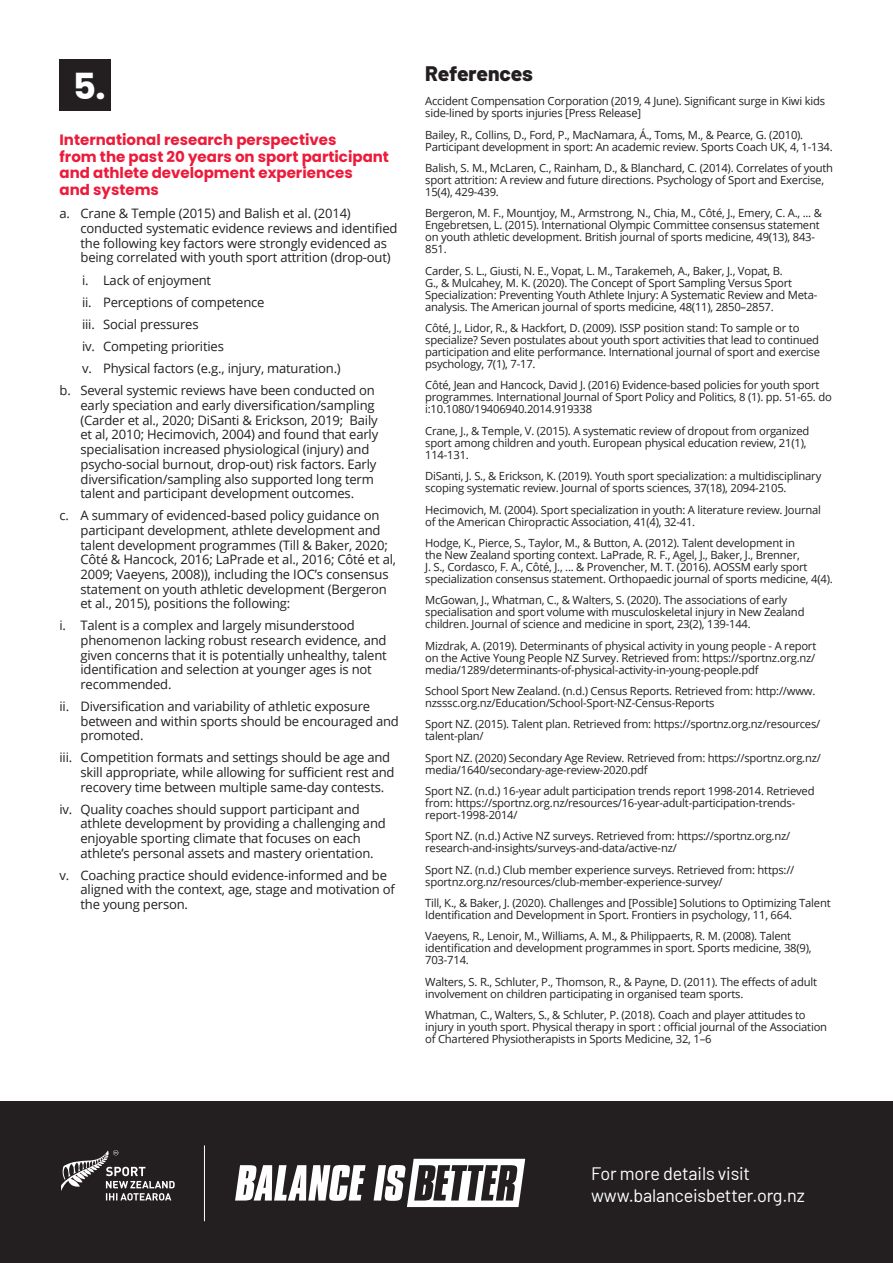
<style>
.page{position:relative;width:893px;height:1263px;background:#fff}
.page>*{position:absolute;margin:0;border:0;box-sizing:border-box;transform-origin:0 0}
.t1{font:700 36px "Poppins";color:#fff}
.RED_HEAD{font:800 21px "Barlow";letter-spacing:-.01em;color:#231f20}
.Text{font:18px/22.5px "Barlow";letter-spacing:-.01em;color:#fff}
.t2{font:700 15px/16.5px "Poppins";color:#ed1a3a}
.Text_Indent{font:13.05px/14.7px "Open Sans";letter-spacing:-.015em;color:#231f20}
.Text_Indent_2{font:13.05px "Open Sans";letter-spacing:-.015em;color:#231f20}
.Text_small{font:11.25px/12px "Open Sans";letter-spacing:-.02em;color:#231f20}
</style>
<div class="page">
<div style="left:60px;top:60px;width:51px;height:51px;background:#231f20"></div>
<div style="left:0;top:1101px;width:893px;height:162px;background:#231f20"></div>
<svg style="left:61px;top:1150px;width:114px;height:50px"></svg>
<hr style="left:204px;top:1145px;width:1px;height:76px;background:#fff">
<svg style="left:235px;top:1165px;width:131px;height:36px"></svg>
<svg style="left:374px;top:1159px;width:151px;height:48px"></svg>
<p class="t1" style="left:73px;top:66px;width:34px">5.</p>
<p class="t2" style="left:60px;top:132px;width:331px">International research perspectives<br>from the past 20 years on sport participant and athlete development experiences<br>and systems</p>
<p class="Text_Indent" style="left:81px;top:206px;width:318px;text-indent:-21px">a. Crane &amp; Temple (2015) and Balish et al. (2014) conducted systematic evidence reviews and identified the following key factors were strongly evidenced as being correlated with youth sport attrition (drop-out)</p>
<p class="Text_Indent_2" style="left:82px;top:271px;width:131px">i. Lack of enjoyment</p>
<p class="Text_Indent_2" style="left:82px;top:293px;width:184px">ii. Perceptions of competence</p>
<p class="Text_Indent_2" style="left:82px;top:315px;width:118px">iii. Social pressures</p>
<p class="Text_Indent_2" style="left:82px;top:337px;width:143px">iv. Competing priorities</p>
<p class="Text_Indent_2" style="left:82px;top:360px;width:260px">v. Physical factors (e.g., injury, maturation.)</p>
<p class="Text_Indent" style="left:81px;top:383px;width:299px;text-indent:-21px">b. Several systemic reviews have been conducted on early speciation and early diversification/sampling (Carder et al., 2020; DiSanti &amp; Erickson, 2019; Baily et al, 2010; Hecimovich, 2004) and found that early specialisation increased physiological (injury) and psycho-social burnout, drop-out) risk factors. Early diversification/sampling also supported long term talent and participant development outcomes.</p>
<p class="Text_Indent" style="left:81px;top:508px;width:317px;text-indent:-21px">c. A summary of evidenced-based policy guidance on participant development, athlete development and talent development programmes (Till &amp; Baker, 2020; Côté &amp; Hancock, 2016; LaPrade et al., 2016; Côté et al, 2009; Vaeyens, 2008)), including the IOC’s consensus statement on youth athletic development (Bergeron et al., 2015), positions the following:</p>
<p class="Text_Indent" style="left:81px;top:618px;width:308px;text-indent:-21px">i. Talent is a complex and largely misunderstood phenomenon lacking robust research evidence, and given concerns that it is potentially unhealthy, talent identification and selection at younger ages is not recommended.</p>
<p class="Text_Indent" style="left:81px;top:699px;width:320px;text-indent:-21px">ii. Diversification and variability of athletic exposure between and within sports should be encouraged and promoted.</p>
<p class="Text_Indent" style="left:81px;top:750px;width:316px;text-indent:-21px">iii. Competition formats and settings should be age and skill appropriate, while allowing for sufficient rest and recovery time between multiple same-day contests.</p>
<p class="Text_Indent" style="left:81px;top:801px;width:307px;text-indent:-21px">iv. Quality coaches should support participant and athlete development by providing a challenging and enjoyable sporting climate that focuses on each athlete’s personal assets and mastery orientation.</p>
<p class="Text_Indent" style="left:81px;top:867px;width:316px;text-indent:-21px">v. Coaching practice should evidence-informed and be aligned with the context, age, stage and motivation of the young person.</p>
<p class="RED_HEAD" style="left:425px;top:57px;width:109px">References</p>
<p class="Text_small" style="left:425px;top:95px;width:401px">Accident Compensation Corporation (2019, 4 June). Significant surge in Kiwi kids side-lined by sports injuries [Press Release]</p>
<p class="Text_small" style="left:425px;top:128px;width:409px">Bailey, R., Collins, D., Ford, P., MacNamara, Á., Toms, M., &amp; Pearce, G. (2010).<br>Participant development in sport: An academic review. Sports Coach UK, 4, 1-134.</p>
<p class="Text_small" style="left:425px;top:162px;width:409px">Balish, S. M., McLaren, C., Rainham, D., &amp; Blanchard, C. (2014). Correlates of youth sport attrition: A review and future directions. Psychology of Sport and Exercise,<br>15(4), 429-439.</p>
<p class="Text_small" style="left:425px;top:207px;width:398px">Bergeron, M. F., Mountjoy, M., Armstrong, N., Chia, M., Côté, J., Emery, C. A., ... &amp; Engebretsen, L. (2015). International Olympic Committee consensus statement on youth athletic development. British journal of sports medicine, 49(13), 843- 851.</p>
<p class="Text_small" style="left:425px;top:264px;width:394px">Carder, S. L., Giusti, N. E., Vopat, L. M., Tarakemeh, A., Baker, J., Vopat, B.<br>G., &amp; Mulcahey, M. K. (2020). The Concept of Sport Sampling Versus Sport Specialization: Preventing Youth Athlete Injury: A Systematic Review and Meta&shy;analysis. The American journal of sports medicine, 48(11), 2850–2857.</p>
<p class="Text_small" style="left:425px;top:322px;width:396px">Côté, J., Lidor, R., &amp; Hackfort, D. (2009). ISSP position stand: To sample or to specialize? Seven postulates about youth sport activities that lead to continued participation and elite performance. International journal of sport and exercise psychology, 7(1), 7-17.</p>
<p class="Text_small" style="left:425px;top:379px;width:408px">Côté, Jean and Hancock, David J. (2016) Evidence-based policies for youth sport programmes. International Journal of Sport Policy and Politics, 8 (1). pp. 51-65. do i:10.1080/19406940.2014.919338</p>
<p class="Text_small" style="left:425px;top:424px;width:386px">Crane, J., &amp; Temple, V. (2015). A systematic review of dropout from organized sport among children and youth. European physical education review, 21(1),<br>114-131.</p>
<p class="Text_small" style="left:425px;top:470px;width:398px">DiSanti, J. S., &amp; Erickson, K. (2019). Youth sport specialization: a multidisciplinary scoping systematic review. Journal of sports sciences, 37(18), 2094-2105.</p>
<p class="Text_small" style="left:425px;top:503px;width:397px">Hecimovich, M. (2004). Sport specialization in youth: A literature review. Journal of the American Chiropractic Association, 41(4), 32-41.</p>
<p class="Text_small" style="left:425px;top:536px;width:409px">Hodge, K., Pierce, S., Taylor, M., &amp; Button, A. (2012). Talent development in<br>the New Zealand sporting context. LaPrade, R. F., Agel, J., Baker, J., Brenner,<br>J. S., Cordasco, F. A., Côté, J., ... &amp; Provencher, M. T. (2016). AOSSM early sport specialization consensus statement. Orthopaedic journal of sports medicine, 4(4).</p>
<p class="Text_small" style="left:425px;top:594px;width:381px">McGowan, J., Whatman, C., &amp; Walters, S. (2020). The associations of early specialisation and sport volume with musculoskeletal injury in New Zealand children. Journal of science and medicine in sport, 23(2), 139-144.</p>
<p class="Text_small" style="left:425px;top:639px;width:393px;text-align:justify">Mizdrak, A. (2019). Determinants of physical activity in young people - A report on the Active Young People NZ Survey. Retrieved from: https://sportnz.org.nz/ media/1289/determinants-of-physical-activity-in-young-people.pdf</p>
<p class="Text_small" style="left:425px;top:685px;width:392px">School Sport New Zealand. (n.d.) Census Reports. Retrieved from: http://www. nzsssc.org.nz/Education/School-Sport-NZ-Census-Reports</p>
<p class="Text_small" style="left:425px;top:718px;width:397px">Sport NZ. (2015). Talent plan. Retrieved from: https://sportnz.org.nz/resources/ talent-plan/</p>
<p class="Text_small" style="left:425px;top:751px;width:397px">Sport NZ. (2020) Secondary Age Review. Retrieved from: https://sportnz.org.nz/ media/1640/secondary-age-review-2020.pdf</p>
<p class="Text_small" style="left:425px;top:785px;width:391px">Sport NZ. (n.d.) 16-year adult participation trends report 1998-2014. Retrieved from: https://sportnz.org.nz/resources/16-year-adult-participation-trends&shy;report-1998-2014/</p>
<p class="Text_small" style="left:425px;top:830px;width:366px">Sport NZ. (n.d.) Active NZ surveys. Retrieved from: https://sportnz.org.nz/ research-and-insights/surveys-and-data/active-nz/</p>
<p class="Text_small" style="left:425px;top:863px;width:371px">Sport NZ. (n.d.) Club member experience surveys. Retrieved from: https:// sportnz.org.nz/resources/club-member-experience-survey/</p>
<p class="Text_small" style="left:425px;top:897px;width:407px">Till, K., &amp; Baker, J. (2020). Challenges and [Possible] Solutions to Optimizing Talent<br>Identification and Development in Sport. Frontiers in psychology, 11, 664.</p>
<p class="Text_small" style="left:425px;top:930px;width:388px">Vaeyens, R., Lenoir, M., Williams, A. M., &amp; Philippaerts, R. M. (2008). Talent identification and development programmes in sport. Sports medicine, 38(9),<br>703-714.</p>
<p class="Text_small" style="left:425px;top:975px;width:393px">Walters, S. R., Schluter, P., Thomson, R., &amp; Payne, D. (2011). The effects of adult involvement on children participating in organised team sports.</p>
<p class="Text_small" style="left:425px;top:1009px;width:403px">Whatman, C., Walters, S., &amp; Schluter, P. (2018). Coach and player attitudes to injury in youth sport. Physical therapy in sport : official journal of the Association of Chartered Physiotherapists in Sports Medicine, 32, 1–6</p>
<p class="Text" style="left:591px;top:1160px;width:215px">For more details visit www.balanceisbetter.org.nz</p>
</div>
